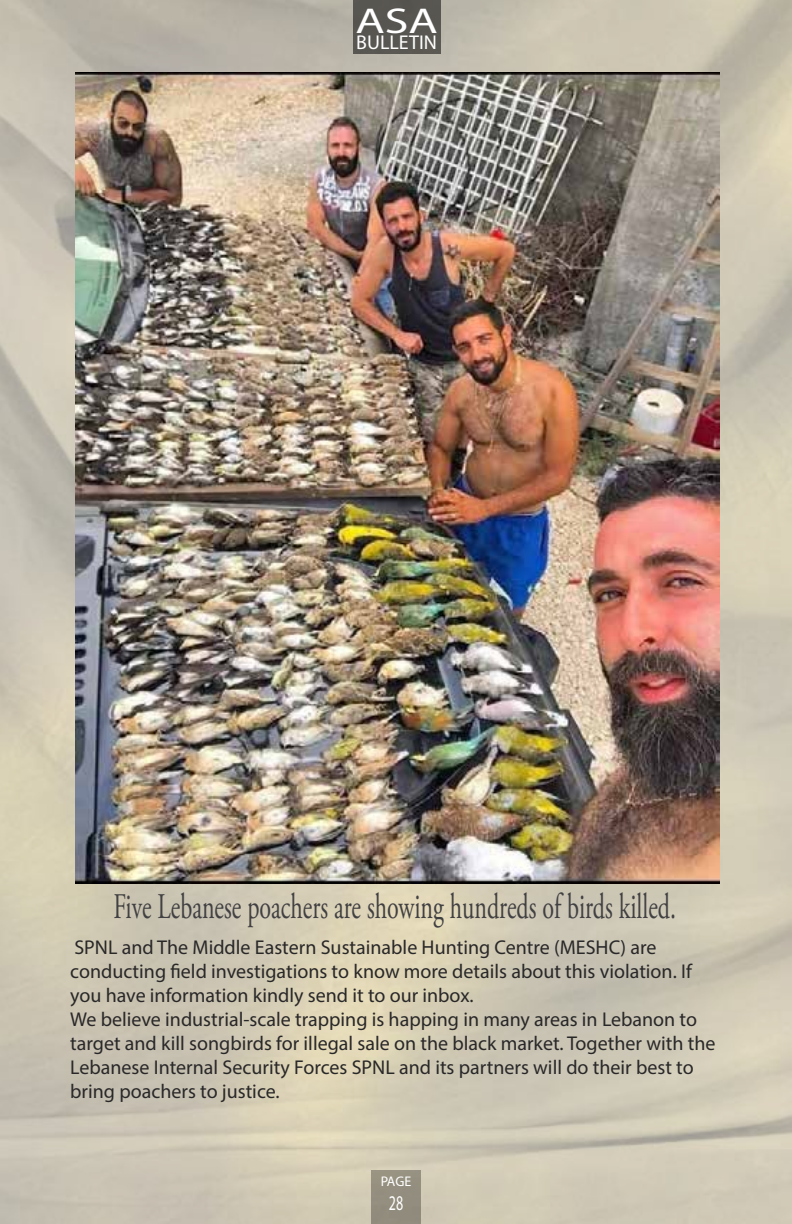
<style>
.page{position:relative;width:792px;height:1224px;background:#fff}
.page>*{position:absolute;margin:0;border:0;box-sizing:border-box;transform-origin:0 0}
.t1{font:36px "Adobe Garamond Pro";color:#414042;scale:.67 1}
.t2{font:36px "Myriad Pro";color:#fff;scale:1.33 1}
.t3{font:21px "Myriad Pro";color:#fff;scale:.67 1}
.t4{font:20px/24px "Myriad Pro";color:#292829}
.t5{font:20px "Myriad Pro";color:#fff}
.t6{font:14px "Myriad Pro";color:#fff}
</style>
<div class="page">
<img style="left:0;top:0;width:792px;height:1224px">
<div style="left:353px;top:0;width:88px;height:53px;background:#585651"></div>
<div style="left:371px;top:1170px;width:50px;height:54px;background:#938e7f"></div>
<img style="left:75px;top:72px;width:645px;height:811px">
<h1 class="t2" style="left:355px;top:-1px;width:63px">ASA</h1>
<p class="t5" style="left:356px;top:30px;width:82px">BULLETIN</p>
<h1 class="t1" style="left:114px;top:885px;width:841px">Five Lebanese poachers are showing hundreds of birds killed.</h1>
<p class="t4" style="left:70px;top:935px;width:647px">SPNL and The Middle Eastern Sustainable Hunting Centre (MESHC) are conducting field investigations to know more details about this violation. If you have information kindly send it to our inbox.<br>We believe industrial-scale trapping is happing in many areas in Lebanon to target and kill songbirds for illegal sale on the black market. Together with the Lebanese Internal Security Forces SPNL and its partners will do their best to bring poachers to justice.</p>
<p class="t6" style="left:381px;top:1172px;width:32px">PAGE</p>
<p class="t3" style="left:389px;top:1190px;width:23px">28</p>
</div>
